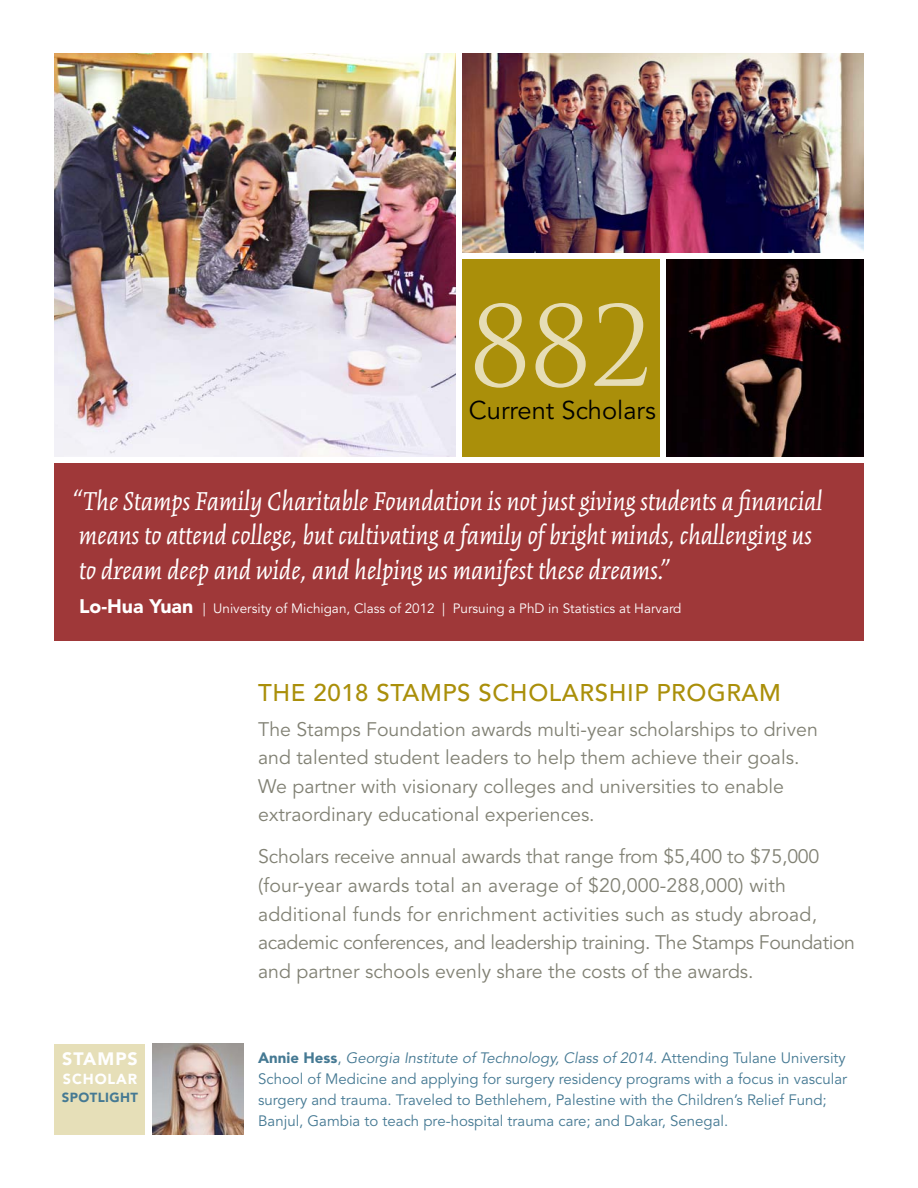
<style>
.page{position:relative;width:918px;height:1188px;background:#fff}
.page>*{position:absolute;margin:0;border:0;box-sizing:border-box;transform-origin:0 0}
.t1{font:108px "Trajan Pro";color:#e6ddb6}
.t2{font:italic 28.5px/34.5px "Kinesis Std";color:#fff}
.t3{font:25.5px "Avenir LT Std";color:#000}
.t4{font:500 24px "Avenir LT Std";letter-spacing:.025em;color:#aa8f0a}
.t5{font:19.5px/28.5px "Avenir LT Std";color:#818174}
.t6{font:900 17.85px "Avenir LT Std";letter-spacing:.06em;color:#fff}
.t7{font:15px/21px "Avenir LT Std";color:#457993}
.t8{font:900 14.4px "Avenir LT Std";letter-spacing:.06em;color:#fff}
.t9{font:13.5px "Avenir LT Std";color:#fff}
.t10{font:900 13.2px "Avenir LT Std";letter-spacing:.03em;color:#457993}
.s1{font-weight:900;font-size:19.5px}
.s2{font-weight:900}
.s3{font-style:italic}
</style>
<div class="page">
<img style="left:54px;top:54px;width:402px;height:402px">
<img style="left:667px;top:259px;width:197px;height:197px">
<div style="left:55px;top:464px;width:809px;height:177px;background:#9f3839"></div>
<div style="left:462px;top:259px;width:198px;height:197px;background:#aa8f0a"></div>
<img style="left:462px;top:54px;width:402px;height:198px">
<img style="left:153px;top:1044px;width:91px;height:91px">
<div style="left:54px;top:1044px;width:91px;height:91px;background:#e6dfb8"></div>
<h1 class="t1" style="left:469px;top:278px;width:184px">882</h1>
<h3 class="t3" style="left:469px;top:396px;width:188px">Current Scholars</h3>
<h2 class="t2" style="left:72px;top:484px;width:752px">“The Stamps Family Charitable Foundation is not just giving students a financial means to attend college, but cultivating a family of bright minds, challenging us to dream deep and wide, and helping us manifest these dreams.”</h2>
<p class="t9" style="left:79px;top:601px;width:604px"><span class="s1">Lo-Hua Yuan</span> | University of Michigan, Class of 2012 | Pursuing a PhD in Statistics at Harvard</p>
<p class="t6" style="left:62px;top:1048px;width:77px">STAMPS</p>
<p class="t8" style="left:63px;top:1070px;width:76px">Scholar</p>
<p class="t10" style="left:62px;top:1090px;width:75px">Spotlight</p>
<p class="t4" style="left:258px;top:679px;width:520px">THE 2018 STAM PS SCHOLARSHI P PROG RAM</p>
<p class="t5" style="left:258px;top:716px;width:561px">The Stamps Foundation awards multi-year scholarships to driven and talented student leaders to help them achieve their goals.<br>We partner with visionary colleges and universities to enable extraordinary educational experiences.</p>
<p class="t5" style="left:258px;top:843px;width:598px">Scholars receive annual awards that range from $5,400 to $75,000 (four-year awards total an average of $20,000-288,000) with additional funds for enrichment activities such as study abroad, academic conferences, and leadership training. The Stamps Foundation and partner schools evenly share the costs of the awards.</p>
<p class="t7" style="left:258px;top:1048px;width:590px"><span class="s2">Annie Hess</span>, <span class="s3">Georgia Institute of Technology, Class of 2014.</span> Attending Tulane University School of Medicine and applying for surgery residency programs with a focus in vascular surgery and trauma. Traveled to Bethlehem, Palestine with the Children’s Relief Fund; Banjul, Gambia to teach pre-hospital trauma care; and Dakar, Senegal.</p>
</div>
